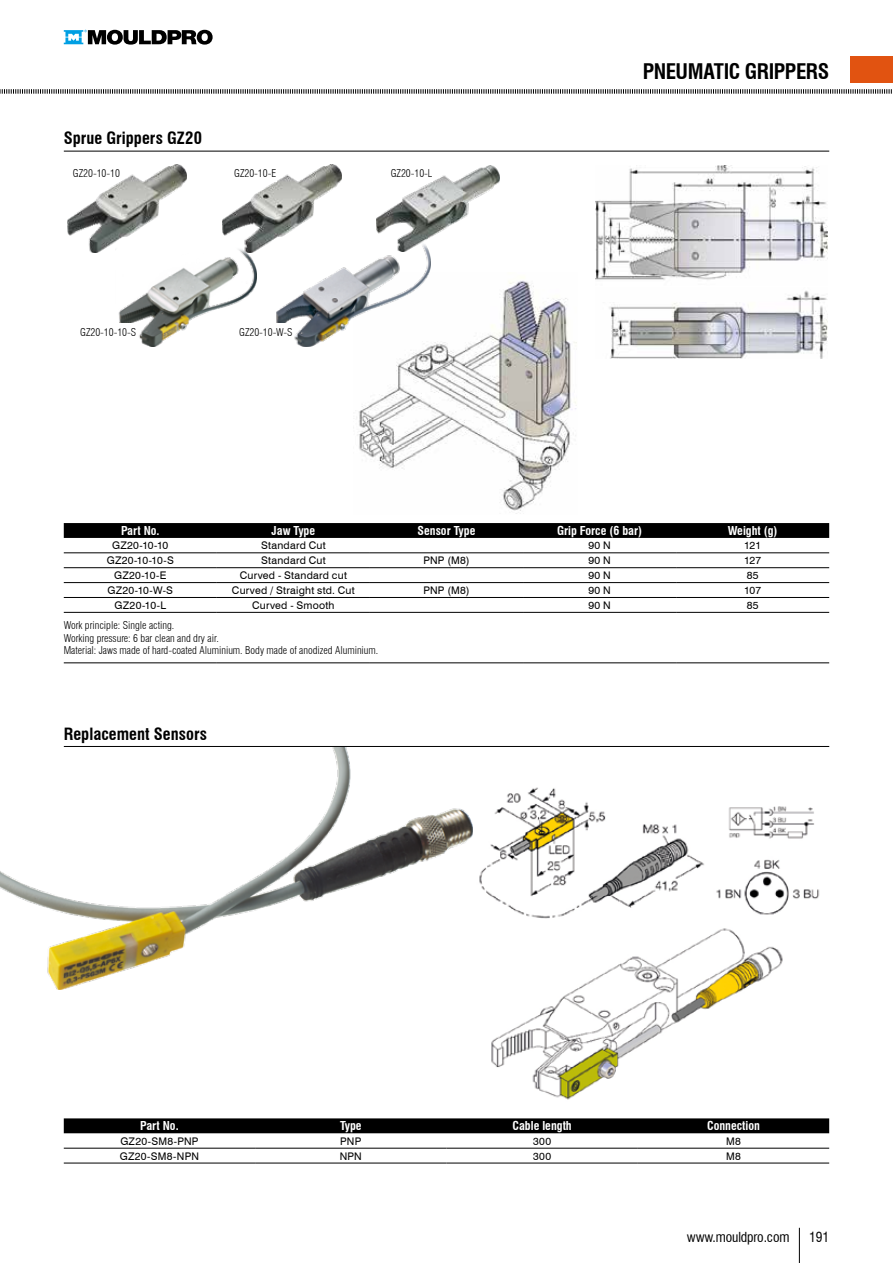
<style>
.page{position:relative;width:893px;height:1263px;background:#fff}
.page>*{position:absolute;margin:0;border:0;box-sizing:border-box;transform-origin:0 0}
.t1{font:700 condensed 21px "Swiss 721 BT";letter-spacing:-.02em;color:#000}
.t2{font:700 condensed 16.5px "Swiss 721 BT";letter-spacing:.005em;color:#000}
.t3{font:condensed 13.5px "Swiss 721 BT";letter-spacing:-.01em;color:#000}
.t4{font:700 condensed 12px "Swiss 721 BT";color:#fff}
.t5{font:10.5px "Swiss 721 BT";letter-spacing:.025em;color:#000}
.t6{font:300 condensed 10.5px/12.8px "Swiss 721 BT";color:#000}
</style>
<div class="page">
<div style="left:850px;top:57px;width:43px;height:26px;background:#e15311"></div>
<hr style="left:799px;top:1228px;width:1px;height:35px;background:#000">
<svg style="left:0;top:89px;width:892px;height:5px"></svg>
<svg style="left:64px;top:30px;width:149px;height:15px"></svg>
<img style="left:358px;top:281px;width:219px;height:233px">
<img style="left:387px;top:166px;width:112px;height:72px">
<img style="left:68px;top:165px;width:119px;height:87px">
<img style="left:223px;top:165px;width:119px;height:86px">
<img style="left:101px;top:227px;width:155px;height:119px">
<img style="left:276px;top:211px;width:154px;height:135px">
<div style="left:62px;top:164px;width:58px;height:17px;background:#fff"></div>
<div style="left:220px;top:164px;width:56px;height:17px;background:#fff"></div>
<div style="left:370px;top:164px;width:62px;height:17px;background:#fff"></div>
<div style="left:80px;top:324px;width:56px;height:17px;background:#fff"></div>
<div style="left:234px;top:324px;width:58px;height:17px;background:#fff"></div>
<img style="left:472px;top:787px;width:348px;height:313px">
<hr style="left:64px;top:151px;width:765px;height:1px;background:#000">
<hr style="left:64px;top:746px;width:765px;height:1px;background:#000">
<svg style="left:64px;top:523px;width:765px;height:15px;background:#010101"></svg>
<hr style="left:64px;top:553px;width:153px;height:1px;background:#000">
<hr style="left:217px;top:553px;width:153px;height:1px;background:#000">
<hr style="left:370px;top:553px;width:153px;height:1px;background:#000">
<hr style="left:523px;top:553px;width:153px;height:1px;background:#000">
<hr style="left:676px;top:553px;width:153px;height:1px;background:#000">
<hr style="left:64px;top:567px;width:153px;height:1px;background:#000">
<hr style="left:217px;top:567px;width:153px;height:1px;background:#000">
<hr style="left:370px;top:567px;width:153px;height:1px;background:#000">
<hr style="left:523px;top:567px;width:153px;height:1px;background:#000">
<hr style="left:676px;top:567px;width:153px;height:1px;background:#000">
<hr style="left:64px;top:582px;width:153px;height:1px;background:#000">
<hr style="left:217px;top:582px;width:153px;height:1px;background:#000">
<hr style="left:370px;top:582px;width:153px;height:1px;background:#000">
<hr style="left:523px;top:582px;width:153px;height:1px;background:#000">
<hr style="left:676px;top:582px;width:153px;height:1px;background:#000">
<hr style="left:64px;top:597px;width:153px;height:1px;background:#000">
<hr style="left:217px;top:597px;width:153px;height:1px;background:#000">
<hr style="left:370px;top:597px;width:153px;height:1px;background:#000">
<hr style="left:523px;top:597px;width:153px;height:1px;background:#000">
<hr style="left:676px;top:597px;width:153px;height:1px;background:#000">
<hr style="left:64px;top:662px;width:153px;height:1px;background:#000">
<hr style="left:217px;top:662px;width:153px;height:1px;background:#000">
<hr style="left:370px;top:662px;width:153px;height:1px;background:#000">
<hr style="left:523px;top:662px;width:153px;height:1px;background:#000">
<hr style="left:676px;top:662px;width:153px;height:1px;background:#000">
<hr style="left:64px;top:612px;width:153px;height:1px;background:#000">
<hr style="left:217px;top:612px;width:153px;height:1px;background:#000">
<hr style="left:370px;top:612px;width:153px;height:1px;background:#000">
<hr style="left:523px;top:612px;width:153px;height:1px;background:#000">
<hr style="left:676px;top:612px;width:153px;height:1px;background:#000">
<img style="left:595px;top:166px;width:232px;height:193px">
<img style="left:0;top:747px;width:472px;height:243px">
<div style="left:64px;top:1118px;width:765px;height:15px;background:#000"></div>
<hr style="left:64px;top:1148px;width:191px;height:1px;background:#000">
<hr style="left:255px;top:1148px;width:191px;height:1px;background:#000">
<hr style="left:446px;top:1148px;width:192px;height:1px;background:#000">
<hr style="left:638px;top:1148px;width:191px;height:1px;background:#000">
<hr style="left:64px;top:1163px;width:191px;height:1px;background:#000">
<hr style="left:255px;top:1163px;width:191px;height:1px;background:#000">
<hr style="left:446px;top:1163px;width:192px;height:1px;background:#000">
<hr style="left:638px;top:1163px;width:191px;height:1px;background:#000">
<h2 class="t2" style="left:64px;top:128px;width:140px">Sprue Grippers GZ20</h2>
<p class="t6" style="left:73px;top:166px;width:48px">GZ20-10-10</p>
<p class="t6" style="left:234px;top:166px;width:43px">GZ20-10-E</p>
<p class="t6" style="left:391px;top:166px;width:43px">GZ20-10-L</p>
<p class="t6" style="left:80px;top:326px;width:57px">GZ20-10-10-S</p>
<p class="t6" style="left:239px;top:326px;width:55px">GZ20-10-W-S</p>
<h1 class="t1" style="left:643px;top:58px;width:188px">PNEUMATIC GRIPPERS</h1>
<p class="t4" style="left:121px;top:523px;width:40px">Part No.</p>
<p class="t4" style="left:272px;top:523px;width:45px">Jaw Type</p>
<p class="t4" style="left:418px;top:523px;width:59px">Sensor Type</p>
<p class="t4" style="left:557px;top:523px;width:87px">Grip Force (6 bar)</p>
<p class="t4" style="left:728px;top:523px;width:51px">Weight (g)</p>
<p class="t5" style="left:112px;top:539px;width:58px">GZ20-10-10</p>
<p class="t5" style="left:261px;top:539px;width:66px">Standard Cut</p>
<p class="t5" style="left:588px;top:539px;width:24px">90 N</p>
<p class="t5" style="left:744px;top:539px;width:18px">121</p>
<p class="t5" style="left:107px;top:554px;width:69px">GZ20-10-10-S</p>
<p class="t5" style="left:261px;top:554px;width:66px">Standard Cut</p>
<p class="t5" style="left:423px;top:554px;width:48px">PNP (M8)</p>
<p class="t5" style="left:588px;top:554px;width:24px">90 N</p>
<p class="t5" style="left:744px;top:554px;width:19px">127</p>
<p class="t5" style="left:114px;top:569px;width:54px">GZ20-10-E</p>
<p class="t5" style="left:240px;top:569px;width:109px">Curved - Standard cut</p>
<p class="t5" style="left:588px;top:569px;width:24px">90 N</p>
<p class="t5" style="left:747px;top:569px;width:13px">85</p>
<p class="t5" style="left:108px;top:584px;width:67px">GZ20-10-W-S</p>
<p class="t5" style="left:232px;top:584px;width:124px">Curved / Straight std. Cut</p>
<p class="t5" style="left:423px;top:584px;width:48px">PNP (M8)</p>
<p class="t5" style="left:588px;top:584px;width:24px">90 N</p>
<p class="t5" style="left:744px;top:584px;width:19px">107</p>
<p class="t5" style="left:115px;top:599px;width:53px">GZ20-10-L</p>
<p class="t5" style="left:252px;top:599px;width:84px">Curved - Smooth</p>
<p class="t5" style="left:588px;top:599px;width:24px">90 N</p>
<p class="t5" style="left:747px;top:599px;width:13px">85</p>
<p class="t6" style="left:64px;top:619px;width:316px">Work principle: Single acting.<br>Working pressure: 6 bar clean and dry air.<br>Material: Jaws made of hard-coated Aluminium. Body made of anodized Aluminium.</p>
<h2 class="t2" style="left:64px;top:724px;width:145px">Replacement Sensors</h2>
<p class="t4" style="left:140px;top:1119px;width:40px">Part No.</p>
<p class="t4" style="left:340px;top:1119px;width:23px">Type</p>
<p class="t4" style="left:513px;top:1119px;width:61px">Cable length</p>
<p class="t4" style="left:707px;top:1119px;width:54px">Connection</p>
<p class="t5" style="left:120px;top:1134px;width:80px">GZ20-SM8-PNP</p>
<p class="t5" style="left:340px;top:1134px;width:23px">PNP</p>
<p class="t5" style="left:533px;top:1134px;width:20px">300</p>
<p class="t5" style="left:726px;top:1134px;width:16px">M8</p>
<p class="t5" style="left:120px;top:1149px;width:81px">GZ20-SM8-NPN</p>
<p class="t5" style="left:340px;top:1149px;width:24px">NPN</p>
<p class="t5" style="left:533px;top:1149px;width:20px">300</p>
<p class="t5" style="left:726px;top:1149px;width:16px">M8</p>
<p class="t3" style="left:687px;top:1229px;width:104px">www.mouldpro.com</p>
<p class="t3" style="left:809px;top:1229px;width:21px">191</p>
</div>
